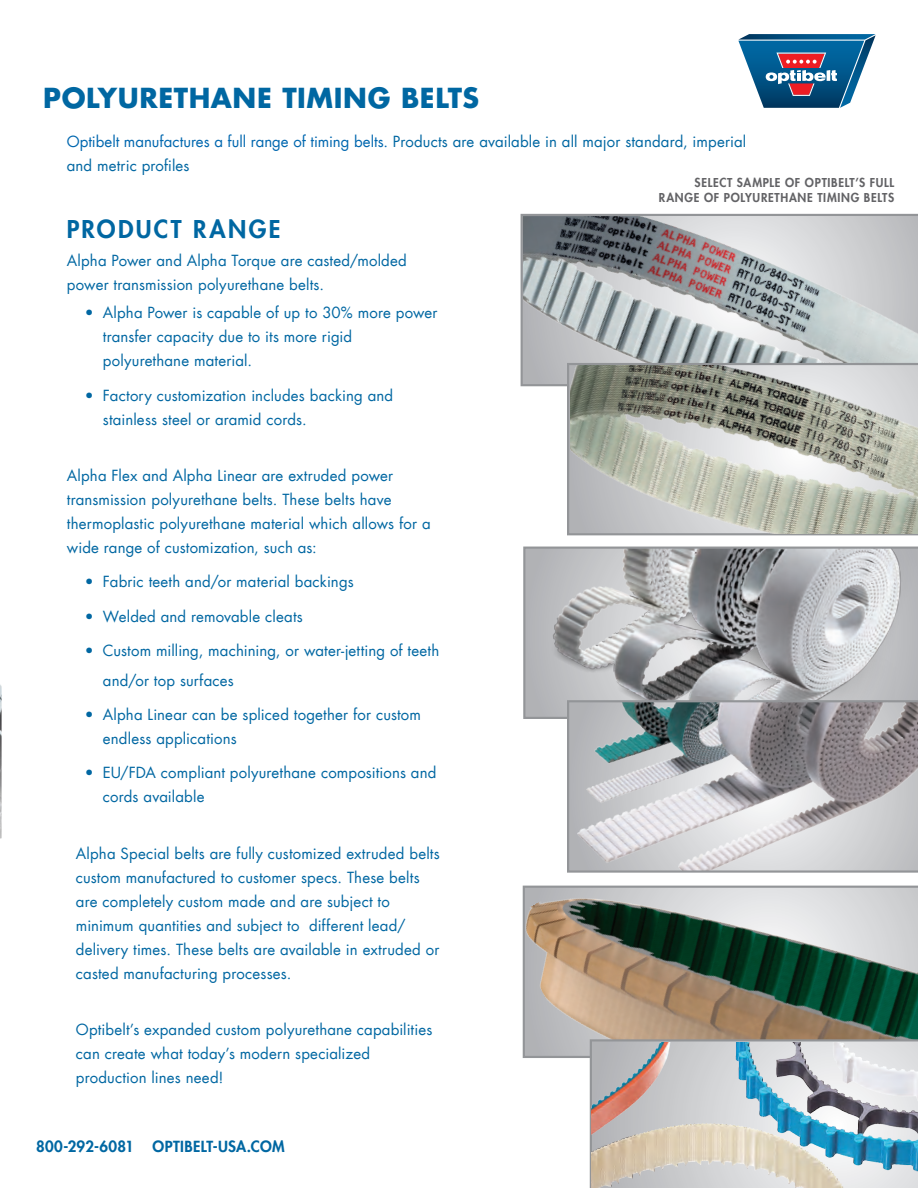
<style>
.page{position:relative;width:918px;height:1188px;background:#fff}
.page>*{position:absolute;margin:0;border:0;box-sizing:border-box;transform-origin:0 0}
.t1{font:700 27px "Futura Com";letter-spacing:.025em;color:#0067a2}
.Zwischenüberschrift{font:800 24px "Futura Com";letter-spacing:.095em;color:#0067a2}
.Zwischenüberschrift-2{font:15px/24px "Futura Com";letter-spacing:.01em;color:#0067a2}
.Webadresse_DIN_A4{font:800 15px "Futura Com";letter-spacing:.015em;color:#0067a2}
.t2{font:800 12px "Futura Com";letter-spacing:.06em;color:#636366}
.s1{color:#0067af}
</style>
<div class="page">
<svg style="left:738px;top:34px;width:138px;height:74px"></svg>
<img style="left:523px;top:216px;width:395px;height:168px">
<svg style="left:523px;top:886px;width:395px;height:172px"></svg>
<img style="left:524px;top:889px;width:394px;height:167px">
<img style="left:0;top:685px;width:2px;height:154px">
<svg style="left:567px;top:363px;width:351px;height:172px"></svg>
<img style="left:571px;top:365px;width:347px;height:169px">
<svg style="left:523px;top:547px;width:395px;height:172px"></svg>
<svg style="left:567px;top:700px;width:351px;height:173px"></svg>
<svg style="left:590px;top:1039px;width:328px;height:149px"></svg>
<img style="left:591px;top:1042px;width:327px;height:146px">
<p class="t1" style="left:43px;top:77px;width:438px">POLYURETHANE TIMING BELTS</p>
<p class="Zwischenüberschrift-2" style="left:67px;top:129px;width:681px"><span class="s1">Optibelt manufactures a full range of timing belts.</span> Products are available in all major standard, imperial</p>
<p class="Zwischenüberschrift-2" style="left:67px;top:153px;width:124px">and metric profiles</p>
<p class="t2" style="left:695px;top:173px;width:201px">SELECT SAMPLE OF OPTIBELT’S FULL</p>
<p class="t2" style="left:659px;top:188px;width:237px">RANGE OF POLYURETHANE TIMING BELTS</p>
<p class="Zwischenüberschrift" style="left:67px;top:211px;width:215px">PRODUCT RANGE</p>
<p class="Zwischenüberschrift-2" style="left:67px;top:249px;width:341px">Alpha Power and Alpha Torque are casted/molded power transmission polyurethane belts.</p>
<p class="Zwischenüberschrift-2" style="left:103px;top:301px;width:336px;text-indent:-18px">• Alpha Power is capable of up to 30% more power transfer capacity due to its more rigid polyurethane material.</p>
<p class="Zwischenüberschrift-2" style="left:103px;top:383px;width:292px;text-indent:-18px">• Factory customization includes backing and stainless steel or aramid cords.</p>
<p class="Zwischenüberschrift-2" style="left:67px;top:464px;width:365px">Alpha Flex and Alpha Linear are extruded power transmission polyurethane belts. These belts have thermoplastic polyurethane material which allows for a wide range of customization, such as:</p>
<p class="Zwischenüberschrift-2" style="left:85px;top:570px;width:270px">• Fabric teeth and/or material backings</p>
<p class="Zwischenüberschrift-2" style="left:85px;top:604px;width:219px">• Welded and removable cleats</p>
<p class="Zwischenüberschrift-2" style="left:103px;top:635px;width:338px;line-height:30px;text-indent:-18px">• Custom milling, machining, or water-jetting of teeth and/or top surfaces</p>
<p class="Zwischenüberschrift-2" style="left:103px;top:703px;width:320px;text-indent:-18px">• Alpha Linear can be spliced together for custom endless applications</p>
<p class="Zwischenüberschrift-2" style="left:103px;top:761px;width:335px;text-indent:-18px">• EU/FDA compliant polyurethane compositions and cords available</p>
<p class="Zwischenüberschrift-2" style="left:76px;top:841px;width:365px">Alpha Special belts are fully customized extruded belts custom manufactured to customer specs. These belts are completely custom made and are subject to minimum quantities and subject to different lead/ delivery times. These belts are available in extruded or casted manufacturing processes.</p>
<p class="Zwischenüberschrift-2" style="left:76px;top:1018px;width:358px">Optibelt’s expanded custom polyurethane capabilities can create what today’s modern specialized production lines need!</p>
<p class="Webadresse_DIN_A4" style="left:36px;top:1135px;width:99px">800-292-6081</p>
<p class="Webadresse_DIN_A4" style="left:153px;top:1135px;width:133px">OPTIBELT-USA.COM</p>
</div>
